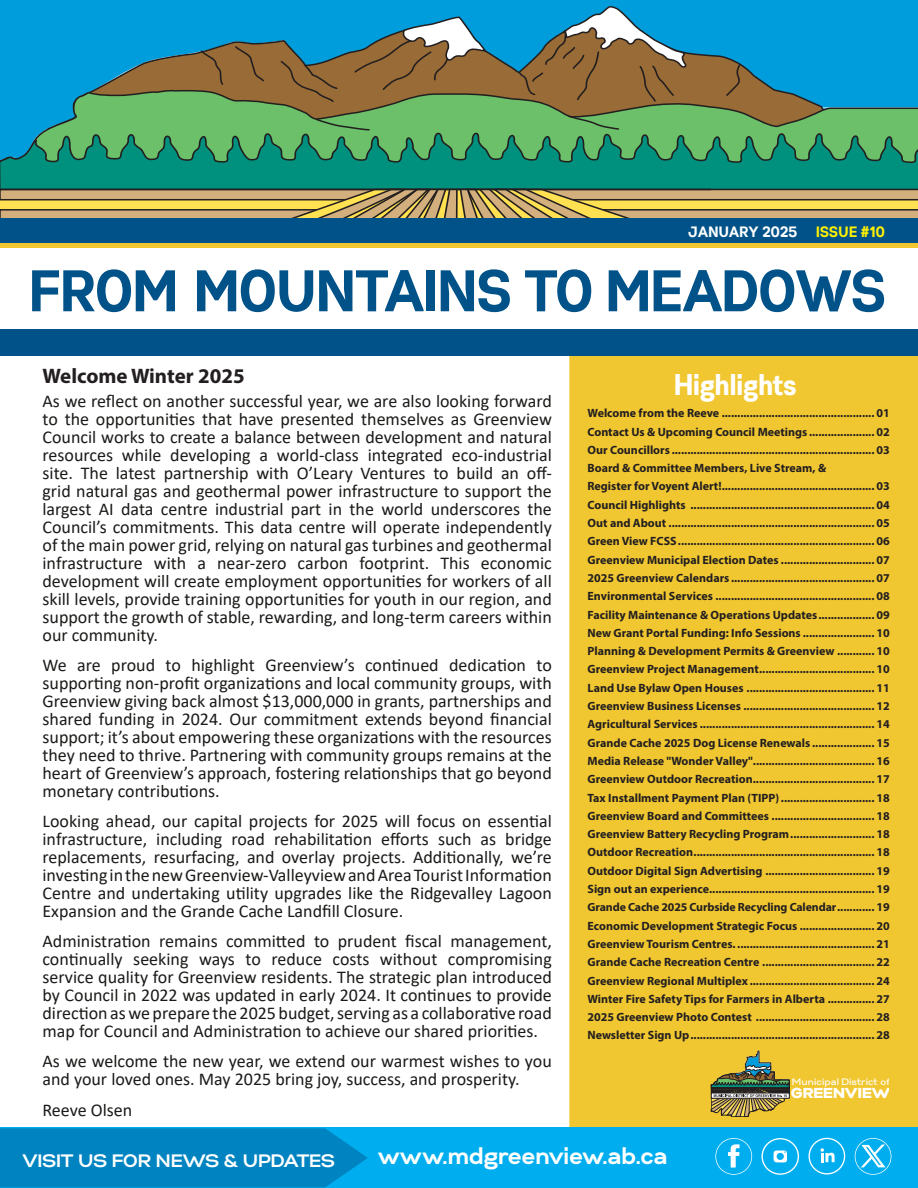
<style>
.page{position:relative;width:918px;height:1188px;background:#fff}
.page>*{position:absolute;margin:0;border:0;box-sizing:border-box;transform-origin:0 0}
.Big_title{font:700 58.5px "Gabriel Sans Cond";color:#015289}
.Cover_Header_01{font:700 30px "Gabriel Sans Cond";color:#fff}
.t1{font:700 24px "Gabriel Sans";color:#fff}
.Content_Title_TOC{font:700 21px "Myriad Pro";color:#231f20}
.Paragraph{font:18px/18px "Calibri";color:#1a1a18;text-align:justify}
.t2{font:700 18px "Gabriel Sans";color:#fff}
.t3{font:700 15px "Gabriel Sans Cond";letter-spacing:.025em;color:#fff}
.t4{font:900 14.4px "Gabriel Sans";color:#fff}
.Content_Title_TOC-2{font:700 12px "Myriad Pro";color:#231f20}
.Content_Title_TOC-3{font:700 11.85px "Myriad Pro";letter-spacing:-.01em;color:#231f20}
.t5{font:500 9.45px "Gabriel Sans";color:#fff}
.s1{color:#fff101}
.s2{font-size:12px}
</style>
<div class="page">
<div style="left:569px;top:356px;width:349px;height:772px;background:#f1c731"></div>
<div style="left:0;top:210px;width:918px;height:146px;background:#015289"></div>
<div style="left:0;top:1128px;width:918px;height:60px;background:#00aeef"></div>
<svg style="left:0;top:1128px;width:368px;height:59px;background:#0086c3"></svg>
<div style="left:0;top:246px;width:918px;height:83px;background:#fff"></div>
<div style="left:0;top:0;width:918px;height:189px;background:#009ddc"></div>
<svg style="left:95px;top:51px;width:679px;height:38px"></svg>
<svg style="left:45px;top:90px;width:873px;height:40px"></svg>
<svg style="left:0;top:130px;width:918px;height:56px;background:#249973"></svg>
<svg style="left:0;top:186px;width:918px;height:32px;background:#b0a261"></svg>
<svg style="left:403px;top:16px;width:67px;height:14px"></svg>
<svg style="left:565px;top:6px;width:77px;height:24px"></svg>
<svg style="left:199px;top:30px;width:543px;height:101px;background:#74875f"></svg>
<hr style="left:0;top:189px;width:711px;height:1px;background:#231f20">
<hr style="left:0;top:244px;width:918px;height:4px;background:#f1c731">
<svg style="left:711px;top:1051px;width:79px;height:66px;background:#968d48"></svg>
<svg style="left:809px;top:1138px;width:36px;height:36px"></svg>
<svg style="left:761px;top:1138px;width:38px;height:37px"></svg>
<svg style="left:855px;top:1138px;width:36px;height:37px"></svg>
<svg style="left:715px;top:1138px;width:37px;height:37px"></svg>
<p class="t3" style="left:689px;top:223px;width:198px">JANUARY 2025 <span class="s1">ISSUE #10</span></p>
<p class="Big_title" style="left:31px;top:257px;width:858px">FROM MOUNTAINS TO MEADOWS</p>
<p class="Content_Title_TOC" style="left:43px;top:362px;width:204px">Welcome Winter 2025</p>
<p class="Paragraph" style="left:43px;top:391px;width:511px">As we reflect on another successful year, we are also looking forward to the opportunities that have presented themselves as Greenview Council works to create a balance between development and natural resources while developing a world-class integrated eco-industrial site. The latest partnership with O’Leary Ventures to build an off&shy;grid natural gas and geothermal power infrastructure to support the largest AI data centre industrial part in the world underscores the Council’s commitments. This data centre will operate independently of the main power grid, relying on natural gas turbines and geothermal infrastructure with a near-zero carbon footprint. This economic development will create employment opportunities for workers of all skill levels, provide training opportunities for youth in our region, and support the growth of stable, rewarding, and long-term careers within our community.</p>
<p class="Paragraph" style="left:43px;top:655px;width:511px">We are proud to highlight Greenview’s continued dedication to supporting non-profit organizations and local community groups, with Greenview giving back almost $13,000,000 in grants, partnerships and shared funding in 2024. Our commitment extends beyond financial support; it’s about empowering these organizations with the resources they need to thrive. Partnering with community groups remains at the heart of Greenview’s approach, fostering relationships that go beyond monetary contributions.</p>
<p class="Paragraph" style="left:43px;top:811px;width:511px">Looking ahead, our capital projects for 2025 will focus on essential infrastructure, including road rehabilitation efforts such as bridge replacements, resurfacing, and overlay projects. Additionally, we’re investing in the new Greenview-Valleyview and Area Tourist Information Centre and undertaking utility upgrades like the Ridgevalley Lagoon Expansion and the Grande Cache Landfill Closure.</p>
<p class="Paragraph" style="left:43px;top:931px;width:511px">Administration remains committed to prudent fiscal management, continually seeking ways to reduce costs without compromising service quality for Greenview residents. The strategic plan introduced by Council in 2022 was updated in early 2024. It continues to provide direction as we prepare the 2025 budget, serving as a collaborative road map for Council and Administration to achieve our shared priorities.</p>
<p class="Paragraph" style="left:43px;top:1051px;width:511px">As we welcome the new year, we extend our warmest wishes to you and your loved ones. May 2025 bring joy, success, and prosperity.</p>
<p class="Paragraph" style="left:43px;top:1101px;width:91px">Reeve Olsen</p>
<p class="Cover_Header_01" style="left:675px;top:367px;width:124px">Highlights</p>
<p class="Content_Title_TOC-2" style="left:588px;top:405px;width:304px">Welcome from the Reeve ................................................. 01</p>
<p class="Content_Title_TOC-2" style="left:588px;top:424px;width:304px">Contact Us &amp; Upcoming Council Meetings ..................... 02</p>
<p class="Content_Title_TOC-2" style="left:588px;top:442px;width:304px">Our Councillors ................................................................. 03</p>
<p class="Content_Title_TOC-2" style="left:588px;top:460px;width:240px">Board &amp; Committee Members, Live Stream, &amp;</p>
<p class="Content_Title_TOC-2" style="left:588px;top:479px;width:304px">Register for Voyent Alert!................................................. 03</p>
<p class="Content_Title_TOC-2" style="left:588px;top:497px;width:304px">Council Highlights ........................................................... 04</p>
<p class="Content_Title_TOC-2" style="left:588px;top:515px;width:304px">Out and About .................................................................. 05</p>
<p class="Content_Title_TOC-2" style="left:588px;top:533px;width:304px">Green View FCSS............................................................... 06</p>
<p class="Content_Title_TOC-2" style="left:588px;top:552px;width:304px">Greenview Municipal Election Dates .............................. 07</p>
<p class="Content_Title_TOC-2" style="left:588px;top:570px;width:304px">2025 Greenview Calendars .............................................. 07</p>
<p class="Content_Title_TOC-2" style="left:588px;top:588px;width:304px">Environmental Services ................................................... 08</p>
<p class="Content_Title_TOC-2" style="left:588px;top:607px;width:304px">Facility Maintenance &amp; Operations Updates.................. 09</p>
<p class="Content_Title_TOC-2" style="left:588px;top:625px;width:304px">New Grant Portal Funding: Info Sessions ....................... 10</p>
<p class="Content_Title_TOC-2" style="left:588px;top:643px;width:304px">Planning &amp; Development Permits &amp; Greenview ............ 10</p>
<p class="Content_Title_TOC-2" style="left:588px;top:662px;width:304px">Greenview Project Management..................................... 10</p>
<p class="Content_Title_TOC-2" style="left:588px;top:680px;width:304px">Land Use Bylaw Open Houses ......................................... 11</p>
<p class="Content_Title_TOC-2" style="left:588px;top:698px;width:304px">Greenview Business Licenses .......................................... 12</p>
<p class="Content_Title_TOC-2" style="left:588px;top:716px;width:304px">Agricultural Services ........................................................ 14</p>
<p class="Content_Title_TOC-2" style="left:588px;top:735px;width:304px">Grande Cache 2025 Dog License Renewals .................... 15</p>
<p class="Content_Title_TOC-2" style="left:588px;top:753px;width:304px">Media Release "Wonder Valley"....................................... 16</p>
<p class="Content_Title_TOC-2" style="left:588px;top:771px;width:304px">Greenview Outdoor Recreation....................................... 17</p>
<p class="Content_Title_TOC-2" style="left:588px;top:790px;width:304px">Tax Installment Payment Plan (TIPP).............................. 18</p>
<p class="Content_Title_TOC-2" style="left:588px;top:808px;width:304px">Greenview Board and Committees ................................. 18</p>
<p class="Content_Title_TOC-2" style="left:588px;top:826px;width:304px">Greenview Battery Recycling Program........................... 18</p>
<p class="Content_Title_TOC-2" style="left:588px;top:845px;width:304px">Outdoor Recreation.......................................................... 18</p>
<p class="Content_Title_TOC-2" style="left:588px;top:863px;width:304px">Outdoor Digital Sign Advertising ................................... 19</p>
<p class="Content_Title_TOC-2" style="left:588px;top:881px;width:304px">Sign out an experience..................................................... 19</p>
<p class="Content_Title_TOC-3" style="left:588px;top:900px;width:304px">Grande Cache 2025 Curbside Recycling Calendar<span class="s2">............ 19</span></p>
<p class="Content_Title_TOC-2" style="left:588px;top:918px;width:304px">Economic Development Strategic Focus ........................ 20</p>
<p class="Content_Title_TOC-2" style="left:588px;top:936px;width:304px">Greenview Tourism Centres. ............................................ 21</p>
<p class="Content_Title_TOC-2" style="left:588px;top:954px;width:304px">Grande Cache Recreation Centre .................................... 22</p>
<p class="Content_Title_TOC-2" style="left:588px;top:973px;width:304px">Greenview Regional Multiplex ........................................ 24</p>
<p class="Content_Title_TOC-2" style="left:588px;top:991px;width:304px">Winter Fire Safety Tips for Farmers in Alberta ............... 27</p>
<p class="Content_Title_TOC-2" style="left:588px;top:1009px;width:304px">2025 Greenview Photo Contest ...................................... 28</p>
<p class="Content_Title_TOC-2" style="left:588px;top:1028px;width:304px">Newsletter Sign Up........................................................... 28</p>
<p class="t5" style="left:792px;top:1077px;width:100px">Municipal District of</p>
<p class="t4" style="left:792px;top:1085px;width:101px">GREENVIEW</p>
<p class="t2" style="left:23px;top:1150px;width:314px">VISIT US FOR NEWS &amp; UPDATES</p>
<p class="t1" style="left:378px;top:1141px;width:291px">www.mdgreenview.ab.ca</p>
</div>
